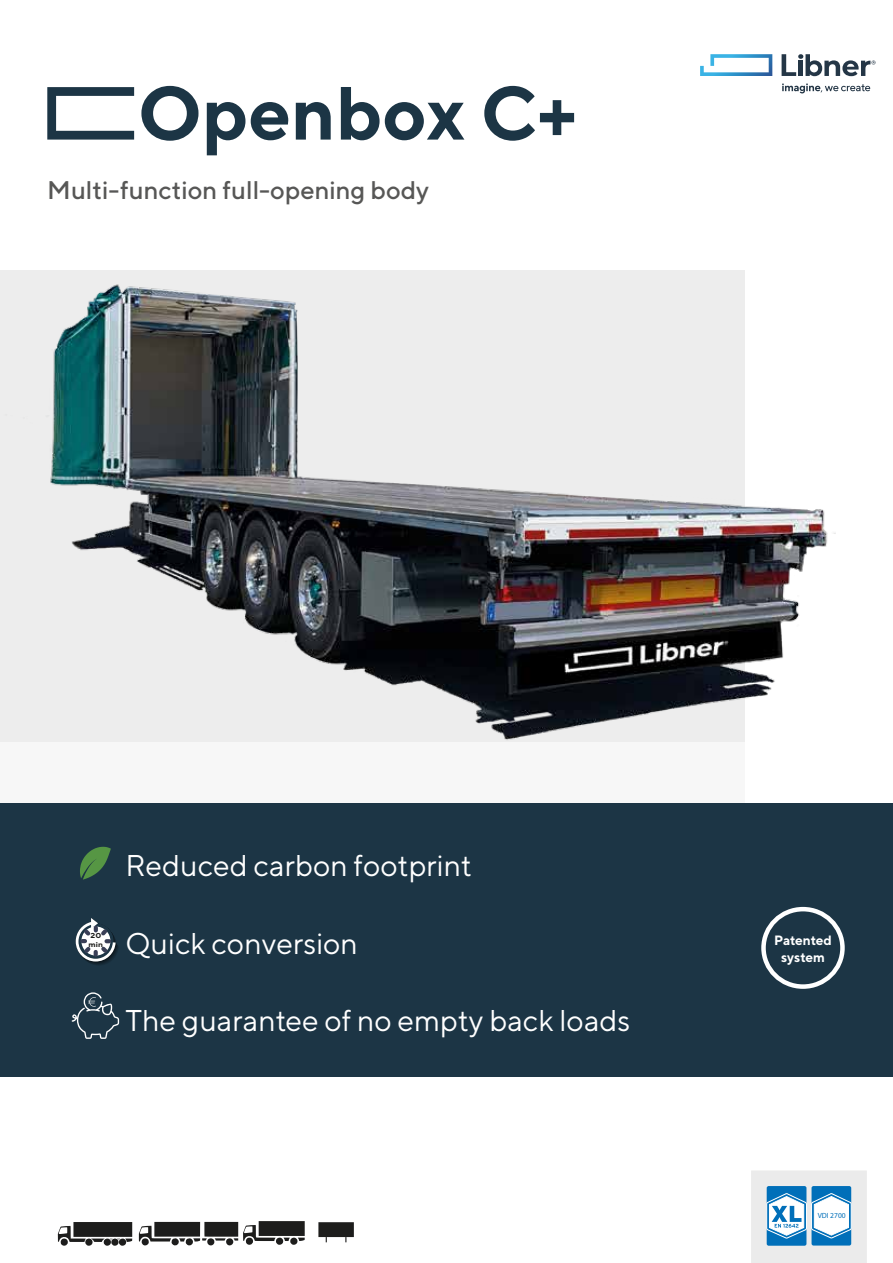
<style>
.page{position:relative;width:893px;height:1263px;background:#fff}
.page>*{position:absolute;margin:0;border:0;box-sizing:border-box;transform-origin:0 0}
.t1{font:700 75.15px "TT Norms";color:#1c3545}
.t2{font:30px "TT Norms";color:#fff}
.t3{font:500 25.5px "TT Norms";color:#575756}
.t4{font:700 13.5px/16.2px "TT Norms";color:#fff;text-align:center}
.t5{font:7.5px "Myriad Pro";color:#006fb9}
.t6{font:700 7.2px/8.6px "TT Norms";color:#1d1d1b;scale:1.17 1}
</style>
<div class="page">
<svg style="left:751px;top:1170px;width:116px;height:93px"></svg>
<div style="left:0;top:804px;width:893px;height:273px;background:#1c3545"></div>
<svg style="left:836px;top:60px;width:39px;height:16px"></svg>
<svg style="left:836px;top:84px;width:34px;height:8px"></svg>
<svg style="left:58px;top:1222px;width:74px;height:24px"></svg>
<svg style="left:139px;top:1221px;width:166px;height:25px"></svg>
<svg style="left:318px;top:1222px;width:36px;height:20px"></svg>
<img style="left:0;top:54px;width:836px;height:969px">
<svg style="left:47px;top:87px;width:87px;height:53px"></svg>
<svg style="left:72px;top:992px;width:47px;height:47px"></svg>
<h1 class="t1" style="left:138px;top:66px;width:441px">Openbox C+</h1>
<p class="t3" style="left:47px;top:174px;width:383px">Multi-function full-opening body</p>
<p class="t2" style="left:125px;top:847px;width:348px">Reduced carbon footprint</p>
<p class="t2" style="left:125px;top:925px;width:234px">Quick conversion</p>
<p class="t6" style="left:89px;top:931px;width:14px">20 min</p>
<p class="t4" style="left:774px;top:932px;width:59px">Patented system</p>
<p class="t2" style="left:125px;top:1002px;width:507px">The guarantee of no empty back loads</p>
<p class="t5" style="left:818px;top:1211px;width:29px">VDI 2700</p>
</div>
